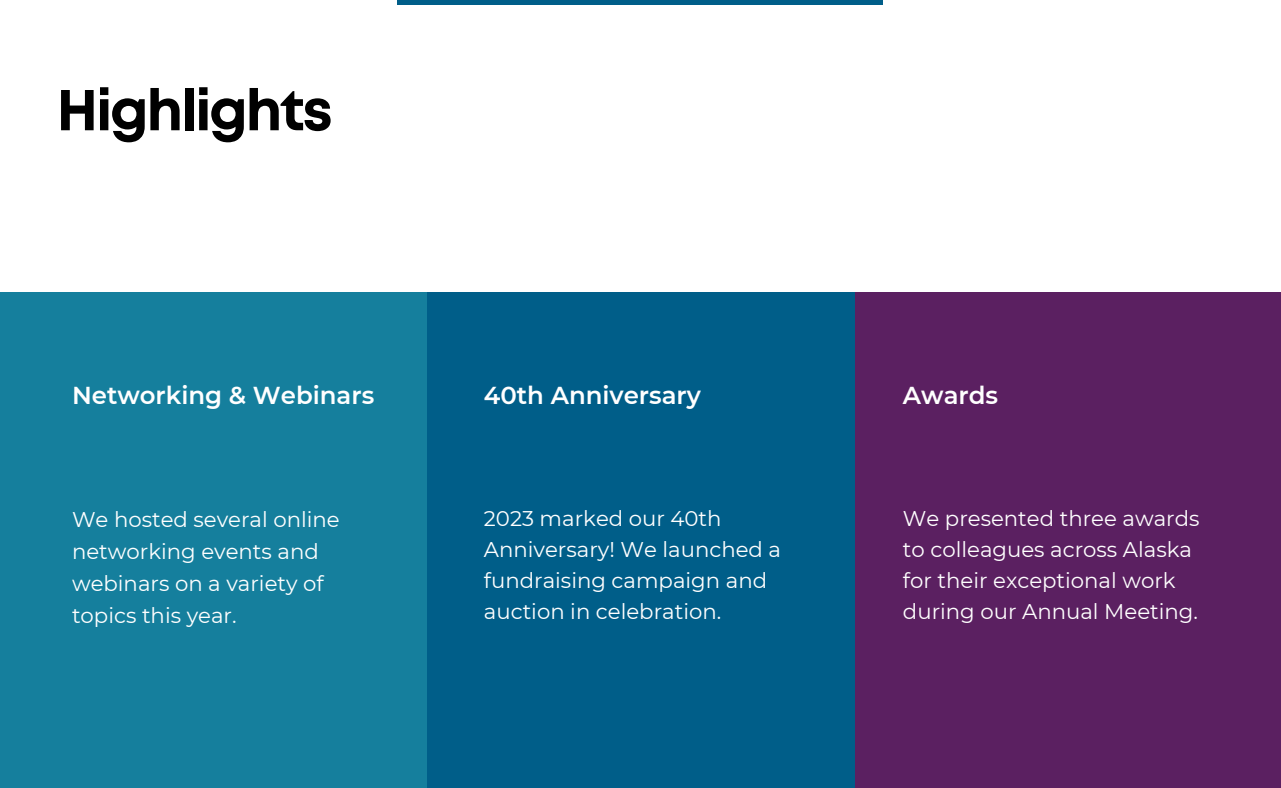
<style>
.page{position:relative;width:1281px;height:788px;background:#fff}
.page>*{position:absolute;margin:0;border:0;box-sizing:border-box;transform-origin:0 0}
.t1{font:700 57.5px "Mont";letter-spacing:-.04em;color:#000}
.t2{font:600 24.5px "Montserrat";color:#fff}
.t3{font:21.25px/31px "Montserrat";color:#fff}
</style>
<div class="page">
<div style="left:0;top:292px;width:439px;height:495px;background:#157f9d"></div>
<div style="left:840px;top:292px;width:441px;height:495px;background:#5b2061"></div>
<div style="left:427px;top:292px;width:427px;height:495px;background:#005e89"></div>
<div style="left:398px;top:0;width:485px;height:5px;background:#005e89"></div>
<p class="t1" style="left:56px;top:89px;width:278px">Highlights</p>
<h2 class="t2" style="left:72px;top:380px;width:304px">Networking &amp; Webinars</h2>
<h1 class="t3" style="left:72px;top:503px;width:269px;line-height:31.9px">We hosted several online networking events and webinars on a variety of topics this year.</h1>
<h2 class="t2" style="left:484px;top:380px;width:219px">40th Anniversary</h2>
<p class="t3" style="left:484px;top:503px;width:299px">2023 marked our 40th<br>Anniversary! We launched a fundraising campaign and auction in celebration.</p>
<h2 class="t2" style="left:903px;top:380px;width:97px">Awards</h2>
<p class="t3" style="left:903px;top:503px;width:298px">We presented three awards to colleagues across Alaska for their exceptional work during our Annual Meeting.</p>
</div>
